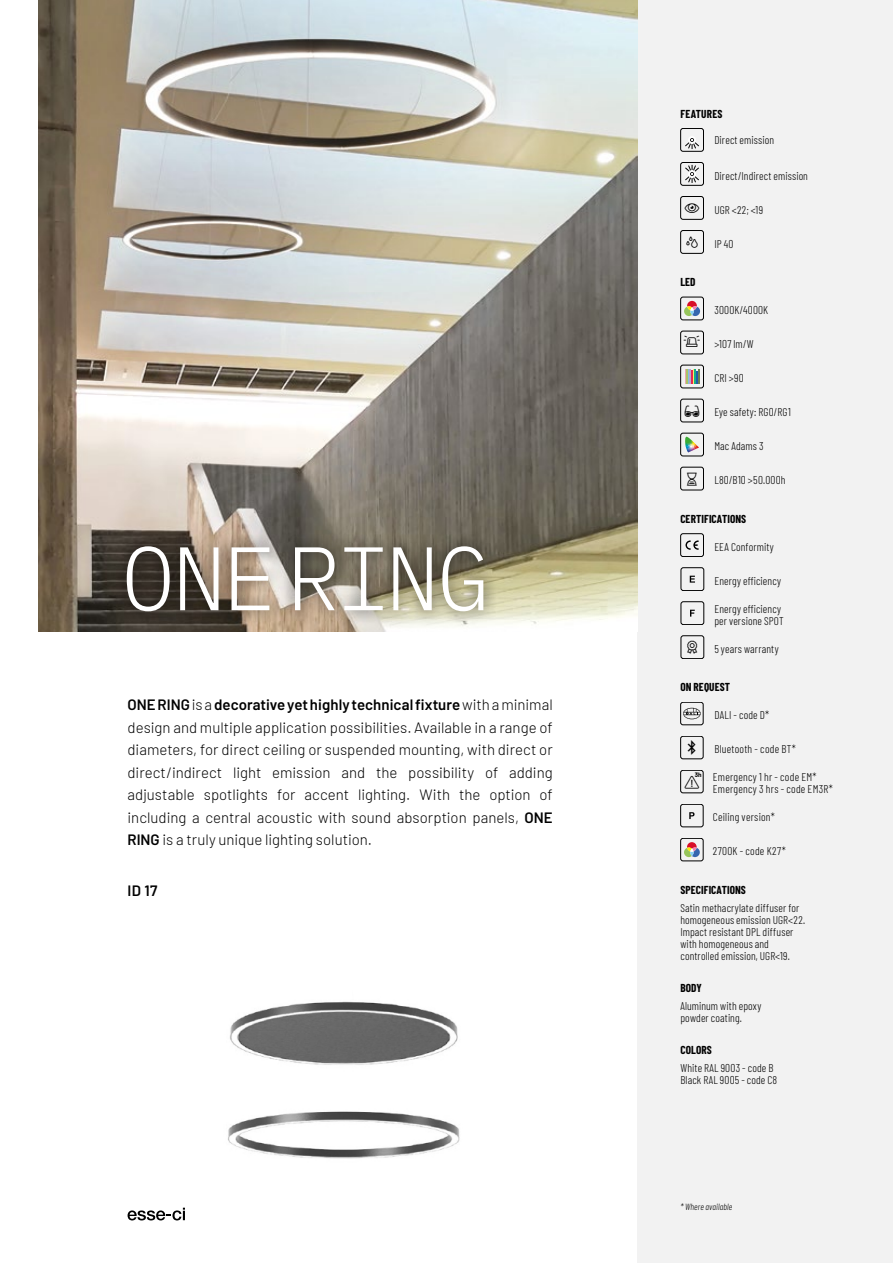
<style>
.page{position:relative;width:893px;height:1263px;background:#fff}
.page>*{position:absolute;margin:0;border:0;box-sizing:border-box;transform-origin:0 0}
.t1{font:300 90px "IBM Plex Mono";letter-spacing:-.035em;color:#fff}
.t2{font:300 15px/22.5px "Barlow";color:#000;text-align:justify}
.t3{font:600 15px "Barlow";color:#000}
.t4{font:300 11.25px/12px "Barlow Condensed";letter-spacing:.015em;color:#000}
.t5{font:700 11.25px "Barlow Condensed";letter-spacing:.01em;color:#000}
.t6{font:italic 300 9px "Barlow Condensed";letter-spacing:.015em;color:#000}
.t7{font:700 6.3px "Barlow";color:#000}
.s1{font-weight:600}
</style>
<div class="page">
<div style="left:638px;top:0;width:255px;height:1263px;background:#f2f2f2"></div>
<img style="left:38px;top:0;width:600px;height:631px">
<img style="left:228px;top:1001px;width:232px;height:158px">
<div style="left:113px;top:532px;width:385px;height:93px;background:#000;opacity:.65"></div>
<div style="left:688px;top:136px;width:8px;height:8px;background:#fff;border-radius:50%"></div>
<div style="left:680px;top:128px;width:24px;height:24px;border:1px solid #000;border-radius:2px"></div>
<svg style="left:685px;top:138px;width:14px;height:11px"></svg>
<div style="left:680px;top:162px;width:24px;height:24px;border:1px solid #000;border-radius:2px"></div>
<svg style="left:685px;top:164px;width:14px;height:19px"></svg>
<div style="left:680px;top:230px;width:24px;height:24px;border:1px solid #000;border-radius:2px"></div>
<div style="left:680px;top:196px;width:24px;height:24px;border:1px solid #000;border-radius:2px"></div>
<div style="left:680px;top:331px;width:24px;height:23px;border:1px solid #000;border-radius:2px"></div>
<div style="left:680px;top:467px;width:24px;height:23px;border:1px solid #000;border-radius:2px"></div>
<div style="left:680px;top:433px;width:24px;height:23px;border:1px solid #000;border-radius:2px"></div>
<svg style="left:685px;top:437px;width:14px;height:15px"></svg>
<div style="left:680px;top:365px;width:24px;height:23px;border:1px solid #000;border-radius:2px"></div>
<svg style="left:685px;top:369px;width:14px;height:15px"></svg>
<div style="left:680px;top:297px;width:24px;height:23px;border:1px solid #000;border-radius:2px"></div>
<svg style="left:684px;top:301px;width:16px;height:15px"></svg>
<div style="left:680px;top:399px;width:24px;height:23px;border:1px solid #000;border-radius:2px"></div>
<div style="left:680px;top:533px;width:24px;height:24px;border:1px solid #000;border-radius:2px"></div>
<svg style="left:685px;top:540px;width:14px;height:10px"></svg>
<div style="left:681px;top:567px;width:23px;height:24px;border:1px solid #000;border-radius:2px"></div>
<svg style="left:690px;top:576px;width:5px;height:7px"></svg>
<div style="left:681px;top:601px;width:23px;height:24px;border:1px solid #000;border-radius:2px"></div>
<svg style="left:690px;top:610px;width:5px;height:7px"></svg>
<div style="left:681px;top:635px;width:23px;height:24px;border:1px solid #000;border-radius:2px"></div>
<div style="left:680px;top:702px;width:23px;height:23px;border:1px solid #000;border-radius:2px"></div>
<svg style="left:683px;top:708px;width:18px;height:11px"></svg>
<div style="left:680px;top:770px;width:23px;height:23px;border:1px solid #000;border-radius:2px"></div>
<div style="left:680px;top:804px;width:23px;height:23px;border:1px solid #000;border-radius:2px"></div>
<svg style="left:689px;top:812px;width:5px;height:7px"></svg>
<div style="left:680px;top:838px;width:23px;height:23px;border:1px solid #000;border-radius:2px"></div>
<svg style="left:684px;top:842px;width:16px;height:15px"></svg>
<div style="left:680px;top:736px;width:23px;height:23px;border:1px solid #000;border-radius:2px"></div>
<svg style="left:128px;top:1208px;width:57px;height:12px"></svg>
<h1 class="t1" style="left:121px;top:510px;width:371px">ONERING</h1>
<p class="t2" style="left:128px;top:692px;width:427px"><span class="s1">ONE RING</span> is a <span class="s1">decorative yet highly technical fixture</span> with a minimal design and multiple application possibilities. Available in a range of diameters, for direct ceiling or suspended mounting, with direct or direct/indirect light emission and the possibility of adding adjustable spotlights for accent lighting. With the option of including a central acoustic with sound absorption panels, <span class="s1">ONE RING</span> is a truly unique lighting solution.</p>
<h2 class="t3" style="left:128px;top:880px;width:32px">ID 17</h2>
<p class="t5" style="left:680px;top:105px;width:44px">FEATURES</p>
<p class="t4" style="left:714px;top:133px;width:61px">Direct emission</p>
<p class="t4" style="left:714px;top:169px;width:95px">Direct/Indirect emission</p>
<p class="t4" style="left:714px;top:203px;width:50px">UGR &lt;22; &lt;19</p>
<p class="t5" style="left:680px;top:274px;width:17px">LED</p>
<p class="t4" style="left:714px;top:237px;width:21px">IP 40</p>
<p class="t4" style="left:714px;top:303px;width:55px">3000K/4000K</p>
<p class="t4" style="left:714px;top:337px;width:41px">&gt;107 lm/W</p>
<p class="t4" style="left:714px;top:371px;width:31px">CRI &gt;90</p>
<p class="t4" style="left:714px;top:405px;width:78px">Eye safety: RG0/RG1</p>
<p class="t4" style="left:714px;top:439px;width:51px">Mac Adams 3</p>
<p class="t4" style="left:714px;top:473px;width:73px">L80/B10 &gt;50.000h</p>
<p class="t5" style="left:680px;top:511px;width:67px">CERTIFICATIONS</p>
<p class="t4" style="left:714px;top:540px;width:61px">EEA Conformity</p>
<p class="t4" style="left:714px;top:574px;width:68px">Energy efficiency</p>
<p class="t4" style="left:714px;top:602px;width:71px">Energy efficiency per versione SPOT</p>
<p class="t4" style="left:714px;top:642px;width:66px">5 years warranty</p>
<p class="t5" style="left:680px;top:679px;width:51px">ON REQUEST</p>
<p class="t4" style="left:714px;top:708px;width:56px">DALI - code D*</p>
<p class="t7" style="left:695px;top:770px;width:8px">3h</p>
<p class="t4" style="left:714px;top:742px;width:83px">Bluetooth - code BT*</p>
<p class="t4" style="left:713px;top:770px;width:122px">Emergency 1 hr - code EM*<br>Emergency 3 hrs - code EM3R*</p>
<p class="t4" style="left:713px;top:810px;width:63px">Ceiling version*</p>
<p class="t4" style="left:713px;top:844px;width:74px">2700K - code K27*</p>
<p class="t5" style="left:680px;top:882px;width:67px">SPECIFICATIONS</p>
<p class="t4" style="left:680px;top:901px;width:126px">Satin methacrylate diffuser for homogeneous emission UGR&lt;22.<br>Impact resistant DPL diffuser with homogeneous and controlled emission, UGR&lt;19.</p>
<p class="t5" style="left:680px;top:980px;width:23px">BODY</p>
<p class="t4" style="left:680px;top:999px;width:83px">Aluminum with epoxy powder coating.</p>
<p class="t5" style="left:680px;top:1042px;width:33px">COLORS</p>
<p class="t4" style="left:680px;top:1061px;width:98px">White RAL 9003 - code B<br>Black RAL 9005 - code C8</p>
<p class="t6" style="left:680px;top:1200px;width:54px">* Where available</p>
</div>
